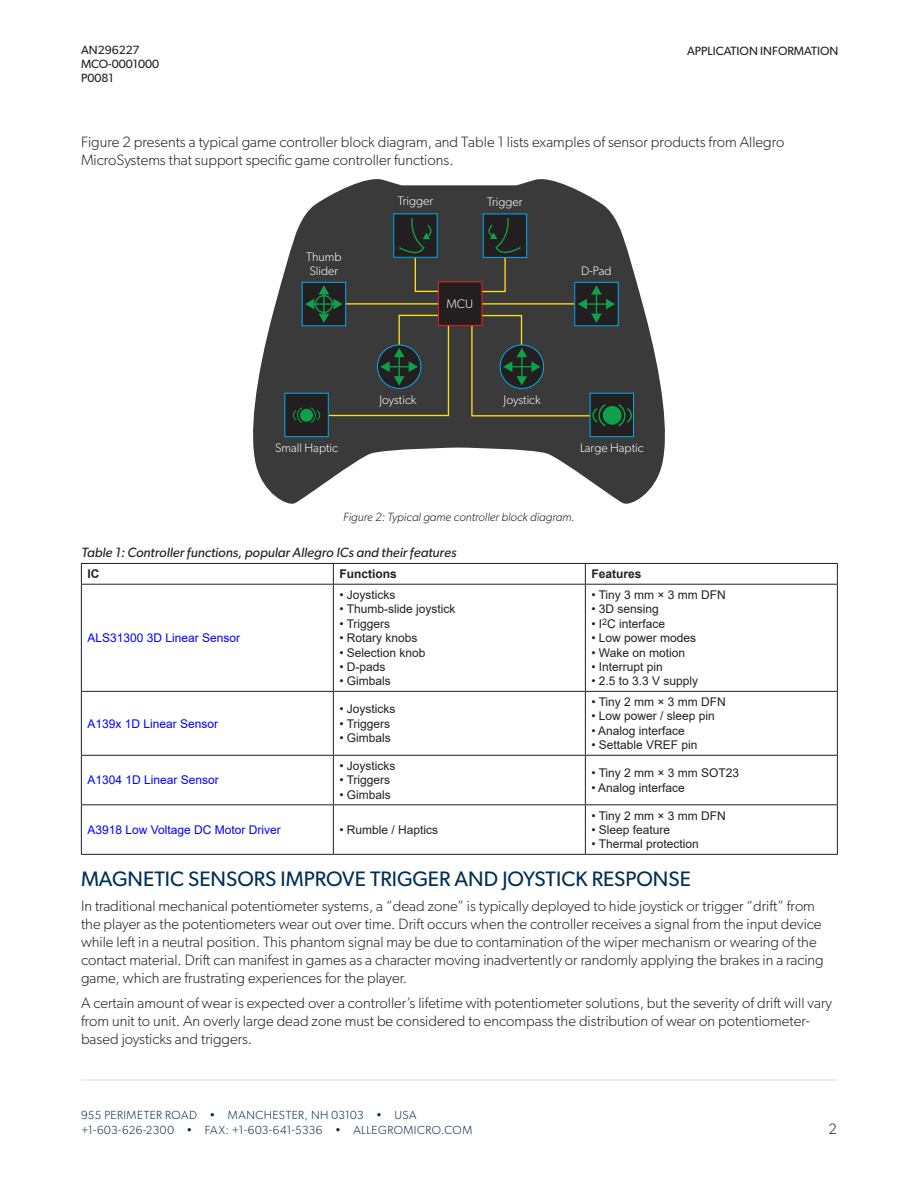
<style>
.page{position:relative;width:918px;height:1188px;background:#fff}
.page>*{position:absolute;margin:0;border:0;box-sizing:border-box;transform-origin:0 0}
.Sub_Heading{font:21px "Gibson";color:#003056}
.Body_Copy{font:300 15px/18px "Gibson";color:#231f20}
.t1{font:300 15px "Gibson";color:#00294e}
.t2{font:italic 13.5px "Gibson";color:#231f20}
.t3{font:300 12.3px/14.5px "Gibson";color:#fff}
.Table_Cell_Left{font:12px "Arial";color:#231f20}
.Table_Cell_Left-2{font:12px "Arial";color:#00f}
.t4{font:12px/14.4px "Gibson";color:#231f20}
.t5{font:italic 300 12px "Gibson";color:#231f20}
.Table_Header{font:700 12px "Arial";color:#231f20}
.t6{font:300 11.7px/15.6px "Gibson";letter-spacing:.04em;color:#00294e}
</style>
<div class="page">
<hr style="left:81px;top:1080px;width:756px;height:1px;background:#dcdddf">
<svg style="left:253px;top:179px;width:412px;height:325px;fill:#393a39"></svg>
<div style="left:285px;top:393px;width:43px;height:44px;background:#231f20"></div>
<div style="left:284px;top:393px;width:45px;height:44px;border:1px solid #00aeef"></div>
<div style="left:590px;top:393px;width:44px;height:44px;background:#231f20"></div>
<div style="left:590px;top:393px;width:44px;height:44px;border:1px solid #00aeef"></div>
<div style="left:394px;top:214px;width:43px;height:43px;background:#231f20"></div>
<div style="left:438px;top:282px;width:44px;height:43px;background:#231f20"></div>
<div style="left:438px;top:282px;width:44px;height:44px;border:1px solid #ee1d23"></div>
<svg style="left:292px;top:217px;width:158px;height:207px;background:#383d38"></svg>
<svg style="left:471px;top:216px;width:162px;height:212px;background:#393f39"></svg>
<hr style="left:81px;top:563px;width:252px;height:1px;background:#231f20">
<svg style="left:81px;top:564px;width:1px;height:20px"></svg>
<hr style="left:333px;top:563px;width:252px;height:1px;background:#231f20">
<svg style="left:333px;top:564px;width:1px;height:20px"></svg>
<hr style="left:585px;top:563px;width:253px;height:1px;background:#231f20">
<svg style="left:585px;top:564px;width:1px;height:20px"></svg>
<svg style="left:837px;top:564px;width:1px;height:20px"></svg>
<hr style="left:81px;top:584px;width:252px;height:1px;background:#231f20">
<hr style="left:81px;top:585px;width:1px;height:106px;background:#231f20">
<hr style="left:333px;top:584px;width:252px;height:1px;background:#231f20">
<hr style="left:333px;top:585px;width:1px;height:106px;background:#231f20">
<hr style="left:585px;top:584px;width:253px;height:1px;background:#231f20">
<hr style="left:585px;top:585px;width:1px;height:106px;background:#231f20">
<hr style="left:837px;top:585px;width:1px;height:106px;background:#231f20">
<hr style="left:81px;top:691px;width:252px;height:1px;background:#231f20">
<hr style="left:81px;top:692px;width:1px;height:63px;background:#231f20">
<hr style="left:333px;top:691px;width:252px;height:1px;background:#231f20">
<hr style="left:333px;top:692px;width:1px;height:63px;background:#231f20">
<hr style="left:585px;top:691px;width:253px;height:1px;background:#231f20">
<hr style="left:585px;top:692px;width:1px;height:63px;background:#231f20">
<hr style="left:837px;top:692px;width:1px;height:63px;background:#231f20">
<hr style="left:81px;top:755px;width:252px;height:1px;background:#231f20">
<hr style="left:81px;top:756px;width:1px;height:48px;background:#231f20">
<hr style="left:333px;top:755px;width:252px;height:1px;background:#231f20">
<hr style="left:333px;top:756px;width:1px;height:48px;background:#231f20">
<hr style="left:585px;top:755px;width:253px;height:1px;background:#231f20">
<hr style="left:585px;top:756px;width:1px;height:48px;background:#231f20">
<hr style="left:837px;top:756px;width:1px;height:48px;background:#231f20">
<hr style="left:81px;top:804px;width:252px;height:1px;background:#231f20">
<hr style="left:81px;top:805px;width:1px;height:49px;background:#231f20">
<hr style="left:333px;top:804px;width:252px;height:1px;background:#231f20">
<hr style="left:333px;top:805px;width:1px;height:49px;background:#231f20">
<hr style="left:585px;top:804px;width:253px;height:1px;background:#231f20">
<hr style="left:585px;top:805px;width:1px;height:49px;background:#231f20">
<hr style="left:837px;top:805px;width:1px;height:49px;background:#231f20">
<hr style="left:81px;top:854px;width:252px;height:1px;background:#231f20">
<hr style="left:333px;top:854px;width:252px;height:1px;background:#231f20">
<hr style="left:585px;top:854px;width:253px;height:1px;background:#231f20">
<p class="t4" style="left:81px;top:42px;width:60px">AN296227</p>
<p class="t4" style="left:687px;top:43px;width:153px">APPLICATION INFORMATION</p>
<p class="t4" style="left:81px;top:57px;width:80px">MCO-0001000<br>P0081</p>
<p class="Body_Copy" style="left:81px;top:133px;width:705px">Figure 2 presents a typical game controller block diagram, and Table 1 lists examples of sensor products from Allegro<br>MicroSystems that support specific game controller functions.</p>
<p class="t3" style="left:306px;top:249px;width:37px">Thumb<br>Slider</p>
<p class="t3" style="left:275px;top:441px;width:64px">Small Haptic</p>
<p class="t3" style="left:398px;top:194px;width:37px">Trigger</p>
<p class="t3" style="left:487px;top:194px;width:37px">Trigger</p>
<p class="t3" style="left:447px;top:297px;width:28px">MCU</p>
<p class="t3" style="left:379px;top:392px;width:39px">Joystick</p>
<p class="t3" style="left:504px;top:392px;width:39px">Joystick</p>
<p class="t3" style="left:581px;top:264px;width:32px">D-Pad</p>
<p class="t3" style="left:580px;top:441px;width:65px">Large Haptic</p>
<p class="t5" style="left:343px;top:510px;width:233px">Figure 2: Typical game controller block diagram.</p>
<p class="t2" style="left:81px;top:545px;width:377px">Table 1: Controller functions, popular Allegro ICs and their features</p>
<p class="Table_Header" style="left:87px;top:566px;width:13px">IC</p>
<p class="Table_Header" style="left:339px;top:566px;width:59px">Functions</p>
<p class="Table_Header" style="left:591px;top:566px;width:52px">Features</p>
<p class="Table_Cell_Left-2" style="left:87px;top:630px;width:154px">ALS31300 3D Linear Sensor</p>
<p class="Table_Cell_Left-2" style="left:87px;top:715px;width:132px">A139x 1D Linear Sensor</p>
<p class="Table_Cell_Left-2" style="left:87px;top:772px;width:133px">A1304 1D Linear Sensor</p>
<p class="Table_Cell_Left" style="left:339px;top:586px;width:58px">• Joysticks</p>
<p class="Table_Cell_Left" style="left:339px;top:601px;width:118px">• Thumb-slide joystick</p>
<p class="Table_Cell_Left" style="left:339px;top:615px;width:52px">• Triggers</p>
<p class="Table_Cell_Left" style="left:339px;top:630px;width:80px">• Rotary knobs</p>
<p class="Table_Cell_Left" style="left:339px;top:644px;width:88px">• Selection knob</p>
<p class="Table_Cell_Left" style="left:339px;top:658px;width:48px">• D-pads</p>
<p class="Table_Cell_Left" style="left:339px;top:673px;width:53px">• Gimbals</p>
<p class="Table_Cell_Left" style="left:339px;top:701px;width:58px">• Joysticks</p>
<p class="Table_Cell_Left" style="left:339px;top:715px;width:52px">• Triggers</p>
<p class="Table_Cell_Left" style="left:339px;top:730px;width:53px">• Gimbals</p>
<p class="Table_Cell_Left" style="left:339px;top:758px;width:58px">• Joysticks</p>
<p class="Table_Cell_Left" style="left:339px;top:772px;width:52px">• Triggers</p>
<p class="Table_Cell_Left" style="left:339px;top:786px;width:53px">• Gimbals</p>
<p class="Table_Cell_Left" style="left:591px;top:586px;width:136px">• Tiny 3 mm × 3 mm DFN</p>
<p class="Table_Cell_Left" style="left:591px;top:601px;width:69px">• 3D sensing</p>
<p class="Table_Cell_Left" style="left:591px;top:615px;width:75px">• I<sup>2</sup>C interface</p>
<p class="Table_Cell_Left" style="left:591px;top:630px;width:106px">• Low power modes</p>
<p class="Table_Cell_Left" style="left:591px;top:644px;width:95px">• Wake on motion</p>
<p class="Table_Cell_Left" style="left:591px;top:658px;width:73px">• Interrupt pin</p>
<p class="Table_Cell_Left" style="left:591px;top:673px;width:108px">• 2.5 to 3.3 V supply</p>
<p class="Table_Cell_Left" style="left:591px;top:694px;width:136px">• Tiny 2 mm × 3 mm DFN</p>
<p class="Table_Cell_Left" style="left:591px;top:708px;width:125px">• Low power / sleep pin</p>
<p class="Table_Cell_Left" style="left:591px;top:722px;width:95px">• Analog interface</p>
<p class="Table_Cell_Left" style="left:591px;top:737px;width:108px">• Settable VREF pin</p>
<p class="Table_Cell_Left" style="left:591px;top:765px;width:149px">• Tiny 2 mm × 3 mm SOT23</p>
<p class="Table_Cell_Left" style="left:591px;top:779px;width:95px">• Analog interface</p>
<p class="Table_Cell_Left" style="left:591px;top:807px;width:136px">• Tiny 2 mm × 3 mm DFN</p>
<p class="Table_Cell_Left" style="left:591px;top:821px;width:80px">• Sleep feature</p>
<p class="Table_Cell_Left" style="left:591px;top:836px;width:109px">• Thermal protection</p>
<p class="Sub_Heading" style="left:81px;top:866px;width:611px">MAGNETIC SENSORS IMPROVE TRIGGER AND JOYSTICK RESPONSE</p>
<p class="Body_Copy" style="left:81px;top:897px;width:744px">In traditional mechanical potentiometer systems, a “dead zone” is typically deployed to hide joystick or trigger “drift” from the player as the potentiometers wear out over time. Drift occurs when the controller receives a signal from the input device while left in a neutral position. This phantom signal may be due to contamination of the wiper mechanism or wearing of the contact material. Drift can manifest in games as a character moving inadvertently or randomly applying the brakes in a racing game, which are frustrating experiences for the player.</p>
<p class="Body_Copy" style="left:81px;top:993px;width:753px">A certain amount of wear is expected over a controller’s lifetime with potentiometer solutions, but the severity of drift will vary from unit to unit. An overly large dead zone must be considered to encompass the distribution of wear on potentiometer&shy;based joysticks and triggers.</p>
<p class="Table_Cell_Left-2" style="left:87px;top:821px;width:195px">A3918 Low Voltage DC Motor Driver</p>
<p class="Table_Cell_Left" style="left:339px;top:821px;width:100px">• Rumble / Haptics</p>
<p class="t6" style="left:81px;top:1107px;width:393px">955 PERIMETER ROAD • MANCHESTER, NH 03103 • USA +1-603-626-2300 • FAX: +1-603-641-5336 • ALLEGROMICRO.COM</p>
<p class="t1" style="left:829px;top:1120px;width:10px">2</p>
</div>
